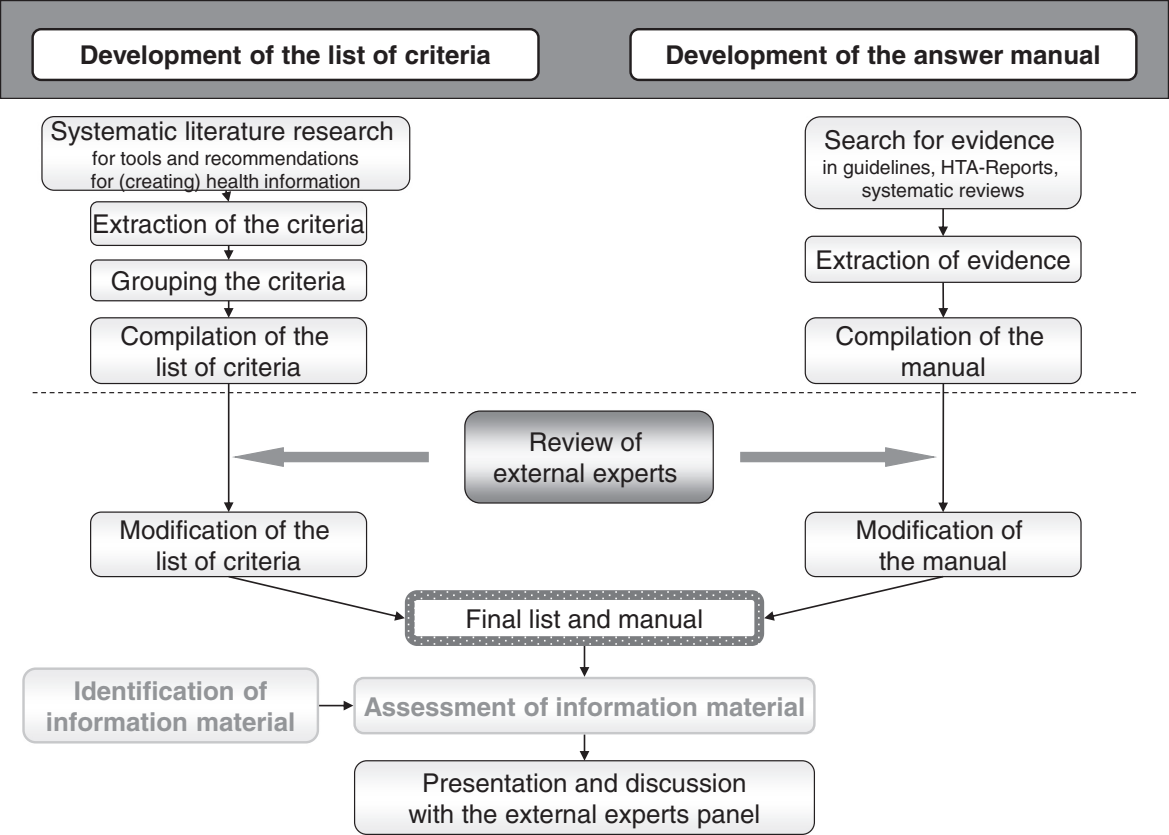
<style>
.page{position:relative;width:1169px;height:835px;background:#fff}
.page>*{position:absolute;margin:0;border:0;box-sizing:border-box;transform-origin:0 0}
.t1{font:700 26px "Helvetica";color:#939598}
.t2{font:26px "Helvetica";color:#231f20}
.t3{font:25.75px/31px "Helvetica";color:#231f20;text-align:center}
.t4{font:700 25.75px "Helvetica";color:#231f20}
.t5{font:700 25.75px/31.2px "Helvetica";color:#939598;text-align:center}
.t6{font:19.5px/23.5px "Helvetica";color:#231f20}
</style>
<div class="page">
<img style="left:25px;top:117px;width:1056px;height:717px">
<div style="left:1px;top:1px;width:1167px;height:97px;background:#939598"></div>
<div style="left:0;top:0;width:1168px;height:99px;border:1px solid #231f20"></div>
<div style="left:33px;top:29px;width:505px;height:51px;background:#fff;border-radius:8px"></div>
<div style="left:31px;top:28px;width:508px;height:53px;border:2px solid #231f20;border-radius:8px"></div>
<div style="left:354px;top:759px;width:461px;height:75px;border:1px solid #231f20;border-radius:12px"></div>
<div style="left:41px;top:116px;width:369px;height:75px;border:1px solid #231f20;border-radius:12px"></div>
<div style="left:804px;top:116px;width:277px;height:93px;border:1px solid #231f20;border-radius:15px"></div>
<div style="left:90px;top:317px;width:277px;height:67px;border:1px solid #231f20;border-radius:11px"></div>
<div style="left:90px;top:201px;width:277px;height:45px;border:1px solid #231f20;border-radius:7px"></div>
<div style="left:90px;top:259px;width:277px;height:42px;border:1px solid #231f20;border-radius:7px"></div>
<div style="left:804px;top:235px;width:277px;height:48px;border:1px solid #231f20;border-radius:8px"></div>
<svg style="left:938px;top:282px;width:10px;height:35px"></svg>
<svg style="left:579px;top:734px;width:10px;height:26px"></svg>
<img style="left:354px;top:677px;width:460px;height:56px">
<div style="left:353px;top:676px;width:462px;height:58px;border:2px solid #c7c8ca;border-radius:9px"></div>
<svg style="left:222px;top:190px;width:9px;height:12px"></svg>
<svg style="left:224px;top:245px;width:9px;height:15px"></svg>
<svg style="left:224px;top:301px;width:9px;height:17px"></svg>
<div style="left:90px;top:511px;width:277px;height:66px;border:1px solid #231f20;border-radius:11px"></div>
<div style="left:804px;top:511px;width:277px;height:66px;border:1px solid #231f20;border-radius:11px"></div>
<div style="left:22px;top:667px;width:297px;height:76px;border:2px solid #c7c8ca;border-radius:12px"></div>
<svg style="left:319px;top:700px;width:34px;height:10px"></svg>
<svg style="left:938px;top:209px;width:10px;height:27px"></svg>
<svg style="left:228px;top:575px;width:715px;height:101px"></svg>
<div style="left:804px;top:317px;width:277px;height:67px;border:1px solid #231f20;border-radius:11px"></div>
<svg style="left:33px;top:383px;width:1103px;height:129px"></svg>
<div style="left:630px;top:29px;width:506px;height:51px;background:#fff;border-radius:8px"></div>
<div style="left:629px;top:28px;width:508px;height:53px;border:2px solid #231f20;border-radius:8px"></div>
<p class="t4" style="left:80px;top:46px;width:413px">Development of the list of criteria</p>
<p class="t3" style="left:51px;top:118px;width:344px">Systematic literature research</p>
<p class="t6" style="left:91px;top:148px;width:271px">for tools and recommendations for (creating) health information</p>
<p class="t3" style="left:92px;top:211px;width:274px">Extraction of the criteria</p>
<p class="t3" style="left:111px;top:268px;width:236px">Grouping the criteria</p>
<p class="t3" style="left:120px;top:323px;width:210px">Compilation of the list of criteria</p>
<p class="t4" style="left:665px;top:46px;width:437px">Development of the answer manual</p>
<p class="t3" style="left:824px;top:127px;width:232px">Search for evidence</p>
<p class="t6" style="left:822px;top:157px;width:237px;text-align:center">in guidelines, HTA-Reports, systematic reviews</p>
<p class="t3" style="left:815px;top:247px;width:257px">Extraction of evidence</p>
<p class="t3" style="left:835px;top:323px;width:210px">Compilation of the manual</p>
<p class="t3" style="left:493px;top:429px;width:186px">Review of external experts</p>
<p class="t3" style="left:120px;top:516px;width:212px">Modification of the list of criteria</p>
<p class="t3" style="left:855px;top:516px;width:168px">Modification of the manual</p>
<p class="t5" style="left:46px;top:677px;width:251px">Identification of information material</p>
<p class="t2" style="left:465px;top:609px;width:239px">Final list and manual</p>
<p class="t1" style="left:364px;top:696px;width:443px">Assessment of information material</p>
<p class="t3" style="left:408px;top:769px;width:353px">Presentation and discussion with the external experts panel</p>
</div>
